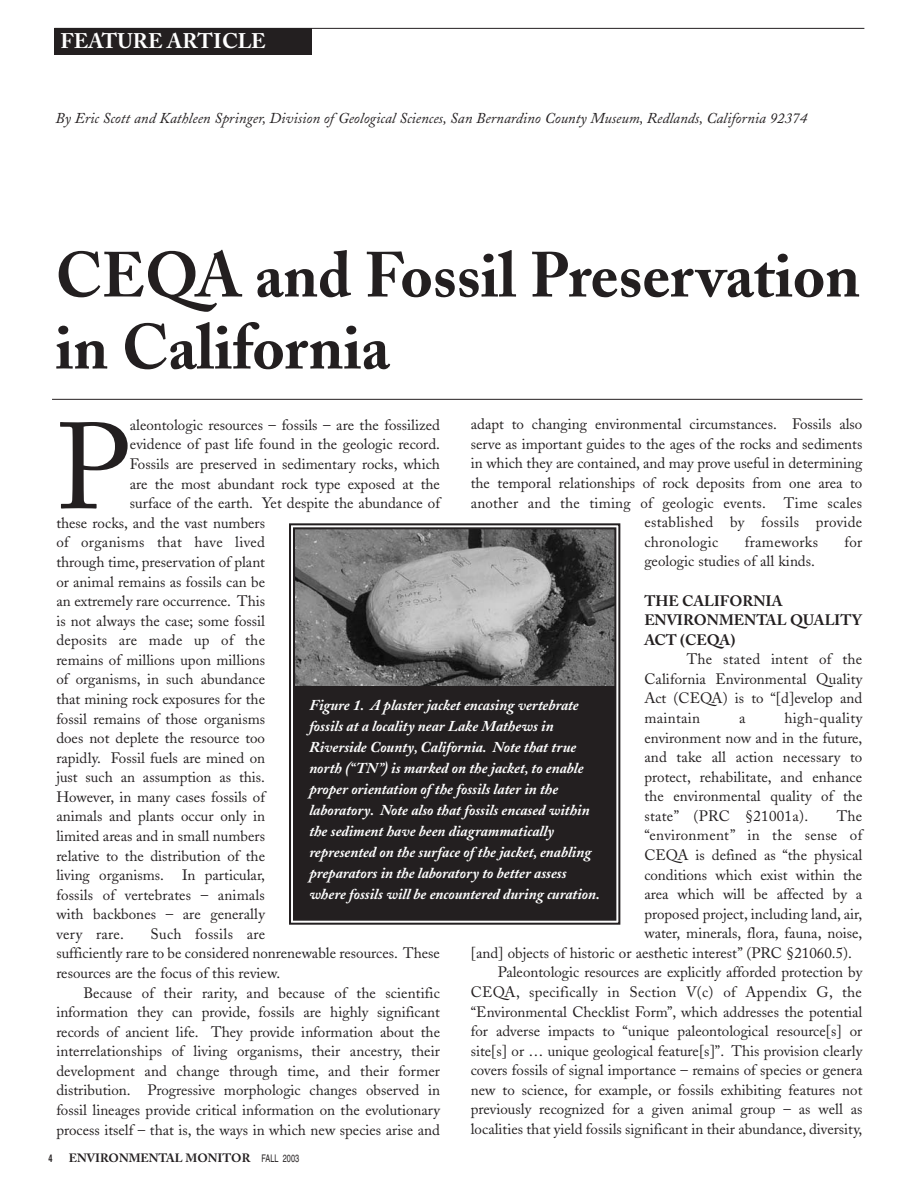
<style>
.page{position:relative;width:918px;height:1188px;background:#fff}
.page>*{position:absolute;margin:0;border:0;box-sizing:border-box;transform-origin:0 0}
.t1{font:121.2px "Adobe Caslon";color:#231f20}
.t2{font:700 63px/72px "Adobe Caslon";color:#231f20}
.t3{font:700 21px "Adobe Caslon";color:#fff}
.t4{font:15px/19.6px "Adobe Caslon";color:#231f20;text-align:justify}
.t5{font:italic 700 15px/21px "Adobe Caslon";color:#fff}
.t6{font:15px "Adobe Caslon";letter-spacing:.02em;color:#231f20}
.t7{font:italic 15px "Adobe Caslon";color:#231f20}
.t8{font:700 15px/19.6px "Adobe Caslon";color:#231f20}
.t9{font:700 12px "Adobe Caslon";color:#231f20}
.t10{font:700 10.5px "Helvetica";color:#231f20;scale:.7 1}
.s1{font-family:"Helvetica";font-weight:400;font-size:10.5px}
</style>
<div class="page">
<hr style="left:54px;top:28px;width:810px;height:1px;background:#231f20">
<div style="left:54px;top:28px;width:258px;height:26px;background:#231f20"></div>
<img style="left:296px;top:530px;width:317px;height:156px">
<div style="left:289px;top:523px;width:331px;height:402px;border:2px solid #231f20"></div>
<div style="left:293px;top:527px;width:323px;height:394px;border:2px solid #231f20"></div>
<hr style="left:52px;top:399px;width:811px;height:1px;background:#231f20">
<div style="left:294px;top:686px;width:321px;height:234px;background:#231f20"></div>
<h3 class="t3" style="left:61px;top:33px;width:207px">FEATURE ARTICLE</h3>
<p class="t7" style="left:56px;top:113px;width:753px">By Eric Scott and Kathleen Springer, Division of Geological Sciences, San Bernardino County Museum, Redlands, California 92374</p>
<h2 class="t2" style="left:56px;top:246px;width:806px">CEQA and Fossil Preservation in California</h2>
<p class="t4" style="left:471px;top:416px;width:393px">adapt to changing environmental circumstances. Fossils also</p>
<p class="t4" style="left:471px;top:436px;width:393px">serve as important guides to the ages of the rocks and sediments</p>
<p class="t4" style="left:471px;top:455px;width:393px">in which they are contained, and may prove useful in determining</p>
<p class="t4" style="left:471px;top:475px;width:393px">the temporal relationships of rock deposits from one area to</p>
<p class="t4" style="left:471px;top:495px;width:393px">another and the timing of geologic events. Time scales</p>
<p class="t6" style="left:644px;top:517px;width:219px">established by fossils provide</p>
<p class="t6" style="left:644px;top:536px;width:75px">chronologic</p>
<p class="t6" style="left:745px;top:536px;width:75px">frameworks</p>
<p class="t4" style="left:845px;top:534px;width:19px">for</p>
<p class="t4" style="left:644px;top:553px;width:172px">geologic studies of all kinds.</p>
<p class="t8" style="left:644px;top:592px;width:219px">THE CALIFORNIA<br>ENVIRONMENTAL QUALITY<br>ACT (CEQA)</p>
<p class="t4" style="left:644px;top:651px;width:220px;text-indent:42px">The stated intent of the California Environmental Quality Act (CEQA) is to “[d]evelop and maintain</p>
<h1 class="t1" style="left:56px;top:422px;width:75px">P</h1>
<p class="t4" style="left:130px;top:417px;width:312px">aleontologic resources – fossils – are the fossilized</p>
<p class="t4" style="left:130px;top:436px;width:312px">evidence of past life found in the geologic record.</p>
<p class="t4" style="left:130px;top:456px;width:312px">Fossils are preserved in sedimentary rocks, which</p>
<p class="t4" style="left:130px;top:476px;width:312px">are the most abundant rock type exposed at the</p>
<p class="t4" style="left:130px;top:495px;width:312px">surface of the earth. Yet despite the abundance of</p>
<p class="t4" style="left:56px;top:515px;width:210px">these rocks, and the vast numbers</p>
<p class="t6" style="left:56px;top:537px;width:210px">of organisms that have lived</p>
<p class="t4" style="left:56px;top:554px;width:210px">through time, preservation of plant</p>
<p class="t4" style="left:56px;top:573px;width:210px">or animal remains as fossils can be</p>
<p class="t4" style="left:56px;top:593px;width:210px">an extremely rare occurrence. This</p>
<p class="t4" style="left:56px;top:613px;width:210px">is not always the case; some fossil</p>
<p class="t6" style="left:56px;top:635px;width:210px">deposits are made up of the</p>
<p class="t4" style="left:56px;top:652px;width:210px">remains of millions upon millions</p>
<p class="t4" style="left:56px;top:671px;width:210px">of organisms, in such abundance</p>
<p class="t4" style="left:56px;top:691px;width:210px">that mining rock exposures for the</p>
<p class="t4" style="left:56px;top:710px;width:210px">fossil remains of those organisms</p>
<p class="t4" style="left:56px;top:730px;width:210px">does not deplete the resource too</p>
<p class="t4" style="left:56px;top:750px;width:210px">rapidly. Fossil fuels are mined on</p>
<p class="t4" style="left:56px;top:769px;width:210px">just such an assumption as this.</p>
<p class="t4" style="left:56px;top:789px;width:210px">However, in many cases fossils of</p>
<p class="t4" style="left:56px;top:808px;width:210px">animals and plants occur only in</p>
<p class="t4" style="left:56px;top:828px;width:210px">limited areas and in small numbers</p>
<p class="t4" style="left:56px;top:847px;width:210px">relative to the distribution of the</p>
<p class="t4" style="left:56px;top:867px;width:210px">living organisms. In particular,</p>
<p class="t4" style="left:56px;top:887px;width:210px">fossils of vertebrates – animals</p>
<p class="t4" style="left:56px;top:906px;width:210px">with backbones – are generally</p>
<p class="t6" style="left:56px;top:928px;width:69px">very rare.</p>
<p class="t5" style="left:309px;top:697px;width:292px">Figure 1. A plaster jacket encasing vertebrate fossils at a locality near Lake Mathews in Riverside County, California. Note that true north (“TN”) is marked on the jacket, to enable proper orientation of the fossils later in the laboratory. Note also that fossils encased within the sediment have been diagrammatically represented on the surface of the jacket, enabling preparators in the laboratory to better assess where fossils will be encountered during curation.</p>
<p class="t4" style="left:644px;top:710px;width:220px;text-indent:140px">high-quality environment now and in the future, and take all action necessary to protect, rehabilitate, and enhance the environmental quality of the state” (PRC §21001a).</p>
<p class="t4" style="left:739px;top:710px;width:8px">a</p>
<p class="t4" style="left:837px;top:808px;width:27px">The</p>
<p class="t6" style="left:644px;top:830px;width:219px">“environment” in the sense of</p>
<p class="t4" style="left:644px;top:847px;width:219px">CEQA is defined as “the physical</p>
<p class="t4" style="left:644px;top:866px;width:219px">conditions which exist within the</p>
<p class="t4" style="left:644px;top:886px;width:219px">area which will be affected by a</p>
<p class="t4" style="left:644px;top:906px;width:219px">proposed project, including land, air,</p>
<p class="t4" style="left:644px;top:925px;width:219px">water, minerals, flora, fauna, noise,</p>
<p class="t4" style="left:471px;top:945px;width:383px">[and] objects of historic or aesthetic interest” (PRC §21060.5).</p>
<p class="t4" style="left:498px;top:964px;width:366px">Paleontologic resources are explicitly afforded protection by</p>
<p class="t6" style="left:471px;top:986px;width:393px">CEQA, specifically in Section V(c) of Appendix G, the</p>
<p class="t4" style="left:471px;top:1003px;width:393px">“Environmental Checklist Form”, which addresses the potential</p>
<p class="t4" style="left:471px;top:1023px;width:393px">for adverse impacts to “unique paleontological resource[s] or</p>
<p class="t4" style="left:471px;top:1043px;width:393px">site[s] or … unique geological feature[s]”. This provision clearly</p>
<p class="t4" style="left:471px;top:1062px;width:393px">covers fossils of signal importance – remains of species or genera</p>
<p class="t4" style="left:471px;top:1082px;width:393px">new to science, for example, or fossils exhibiting features not</p>
<p class="t4" style="left:471px;top:1101px;width:393px">previously recognized for a given animal group – as well as</p>
<p class="t4" style="left:471px;top:1121px;width:393px">localities that yield fossils significant in their abundance, diversity,</p>
<p class="t4" style="left:56px;top:926px;width:385px;text-align:left;text-indent:94px">Such fossils are<br>sufficiently rare to be considered nonrenewable resources. These resources are the focus of this review.</p>
<p class="t4" style="left:56px;top:984px;width:385px;text-indent:27px">Because of their rarity, and because of the scientific information they can provide, fossils are highly significant records of ancient life. They provide information about the interrelationships of living organisms, their ancestry, their development and change through time, and their former distribution. Progressive morphologic changes observed in fossil lineages provide critical information on the evolutionary process itself – that is, the ways in which new species arise and</p>
<p class="t10" style="left:48px;top:1154px;width:7px">4</p>
<p class="t9" style="left:69px;top:1153px;width:232px">ENVIRONMENTAL MONITOR <span class="s1">FALL 2003</span></p>
</div>
